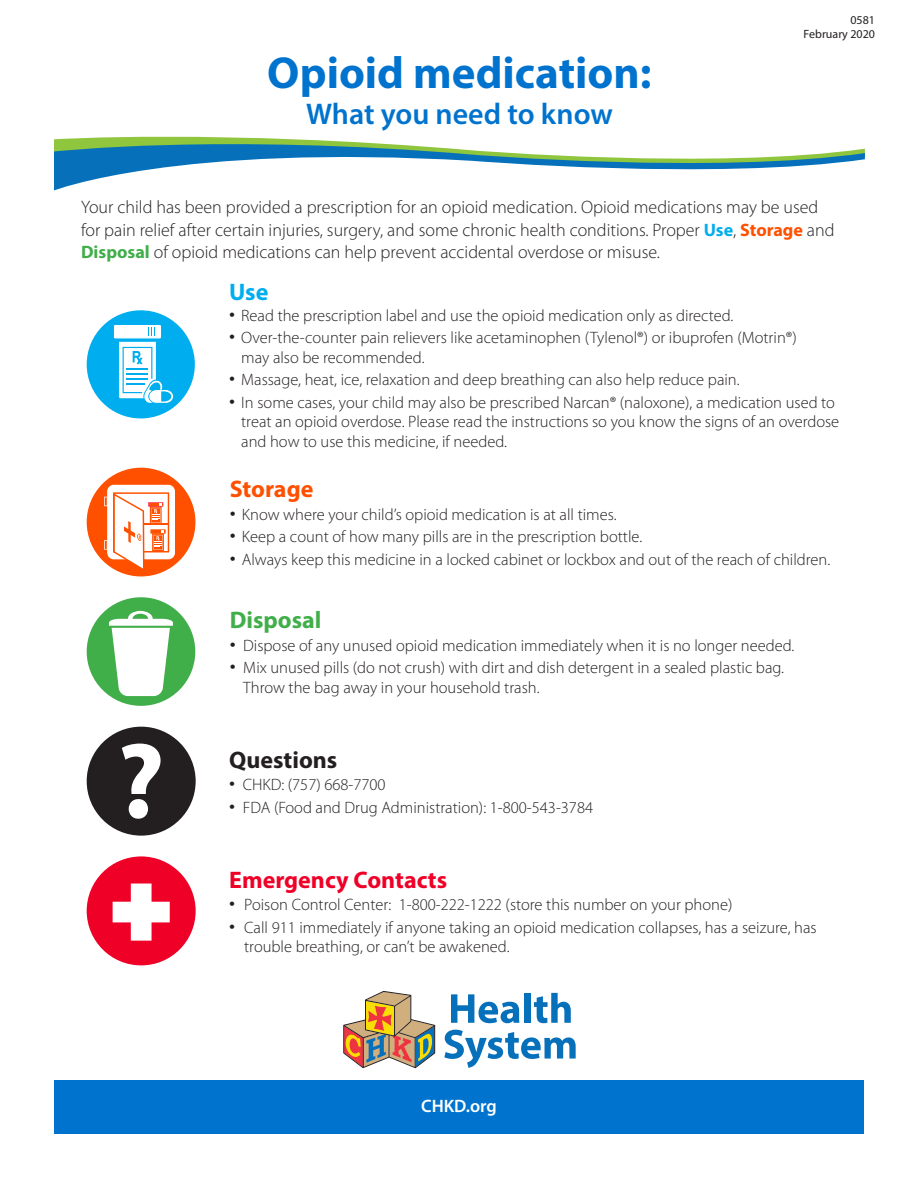
<style>
.page{position:relative;width:918px;height:1188px;background:#fff}
.page>*{position:absolute;margin:0;border:0;box-sizing:border-box;transform-origin:0 0}
.t1{font:700 45px "Myriad Pro";color:#0073ce}
.t2{font:600 30px "Myriad Pro";color:#0073ce}
.t3{font:700 24px "Myriad Pro";color:#ef0027}
.t4{font:700 24px "Myriad Pro";color:#231f20}
.t5{font:700 24px "Myriad Pro";color:#40ae49}
.t6{font:700 24px "Myriad Pro";color:#ff5000}
.t7{font:700 24px "Myriad Pro";color:#00aeef}
.t8{font:300 18px/22.5px "Myriad Pro";color:#231f20}
.t9{font:600 18px "Myriad Pro";color:#fff}
.t10{font:300 16.5px/19.5px "Myriad Pro";color:#231f20}
.t11{font:12px/14.4px "Myriad Pro";color:#231f20;text-align:right}
.s1{font-weight:700;color:#00aeef}
.s2{font-weight:700;color:#ff5000}
.s3{font-weight:700;color:#40ae49}
.s4{font-size:24px}
</style>
<div class="page">
<svg style="left:343px;top:991px;width:92px;height:77px"></svg>
<svg style="left:451px;top:994px;width:68px;height:29px"></svg>
<div style="left:524px;top:993px;width:7px;height:30px;background:#0770ba"></div>
<svg style="left:534px;top:993px;width:37px;height:30px"></svg>
<svg style="left:444px;top:1030px;width:132px;height:38px"></svg>
<svg style="left:54px;top:136px;width:811px;height:54px"></svg>
<div style="left:87px;top:310px;width:108px;height:108px;background:#00aeef;border-radius:50%"></div>
<svg style="left:114px;top:325px;width:59px;height:78px"></svg>
<div style="left:87px;top:468px;width:108px;height:108px;background:#ff5000;border-radius:50%"></div>
<div style="left:107px;top:485px;width:68px;height:74px;background:#fff;border-radius:7px"></div>
<svg style="left:104px;top:492px;width:65px;height:79px"></svg>
<div style="left:87px;top:597px;width:108px;height:109px;background:#40ae49;border-radius:50%"></div>
<svg style="left:109px;top:611px;width:64px;height:85px"></svg>
<div style="left:87px;top:856px;width:109px;height:109px;background:#ef0027;border-radius:50%"></div>
<svg style="left:113px;top:884px;width:57px;height:57px"></svg>
<div style="left:54px;top:1080px;width:810px;height:54px;background:#0073ce"></div>
<div style="left:87px;top:727px;width:109px;height:109px;background:#231f20;border-radius:50%"></div>
<svg style="left:122px;top:744px;width:39px;height:75px"></svg>
<p class="t1" style="left:267px;top:43px;width:386px">Opioid medication:</p>
<p class="t2" style="left:306px;top:95px;width:308px">What you need to know</p>
<p class="t11" style="left:803px;top:12px;width:73px">0581<br>February 2020</p>
<p class="t8" style="left:81px;top:196px;width:755px">Your child has been provided a prescription for an opioid medication. Opioid medications may be used for pain relief after certain injuries, surgery, and some chronic health conditions. Proper <span class="s1">Use</span>, <span class="s2">Storage</span> and<br><span class="s3">Disposal</span> of opioid medications can help prevent accidental overdose or misuse.</p>
<p class="t7" style="left:229px;top:276px;width:41px">Use</p>
<p class="t10" style="left:229px;top:305px;width:506px"><span class="s4">•</span> Read the prescription label and use the opioid medication only as directed.</p>
<p class="t10" style="left:241px;top:328px;width:557px;text-indent:-12px"><span class="s4">•</span> Over-the-counter pain relievers like acetaminophen (Tylenol®) or ibuprofen (Motrin®) may also be recommended.</p>
<p class="t10" style="left:229px;top:370px;width:512px"><span class="s4">•</span> Massage, heat, ice, relaxation and deep breathing can also help reduce pain.</p>
<p class="t10" style="left:241px;top:392px;width:600px;text-indent:-12px"><span class="s4">•</span> In some cases, your child may also be prescribed Narcan® (naloxone), a medication used to treat an opioid overdose. Please read the instructions so you know the signs of an overdose and how to use this medicine, if needed.</p>
<p class="t6" style="left:230px;top:474px;width:85px">Storage</p>
<p class="t10" style="left:230px;top:504px;width:388px"><span class="s4">•</span> Know where your child’s opioid medication is at all times.</p>
<p class="t10" style="left:230px;top:527px;width:414px"><span class="s4">•</span> Keep a count of how many pills are in the prescription bottle.</p>
<p class="t10" style="left:230px;top:549px;width:602px"><span class="s4">•</span> Always keep this medicine in a locked cabinet or lockbox and out of the reach of children.</p>
<p class="t5" style="left:230px;top:605px;width:93px">Disposal</p>
<p class="t10" style="left:230px;top:635px;width:566px"><span class="s4">•</span> Dispose of any unused opioid medication immediately when it is no longer needed.</p>
<p class="t10" style="left:243px;top:658px;width:542px;text-indent:-13px"><span class="s4">•</span> Mix unused pills (do not crush) with dirt and dish detergent in a sealed plastic bag.<br>Throw the bag away in your household trash.</p>
<p class="t4" style="left:229px;top:744px;width:110px">Questions</p>
<p class="t10" style="left:229px;top:775px;width:158px"><span class="s4">•</span> CHKD: (757) 668-7700</p>
<p class="t10" style="left:229px;top:797px;width:365px"><span class="s4">•</span> FDA (Food and Drug Administration): 1-800-543-3784</p>
<p class="t3" style="left:229px;top:864px;width:219px">Emergency Contacts</p>
<p class="t10" style="left:229px;top:895px;width:505px"><span class="s4">•</span> Poison Control Center: 1-800-222-1222 (store this number on your phone)</p>
<p class="t10" style="left:244px;top:917px;width:574px;text-indent:-15px"><span class="s4">•</span> Call 911 immediately if anyone taking an opioid medication collapses, has a seizure, has trouble breathing, or can’t be awakened.</p>
<p class="t9" style="left:421px;top:1094px;width:77px">CHKD.org</p>
</div>
